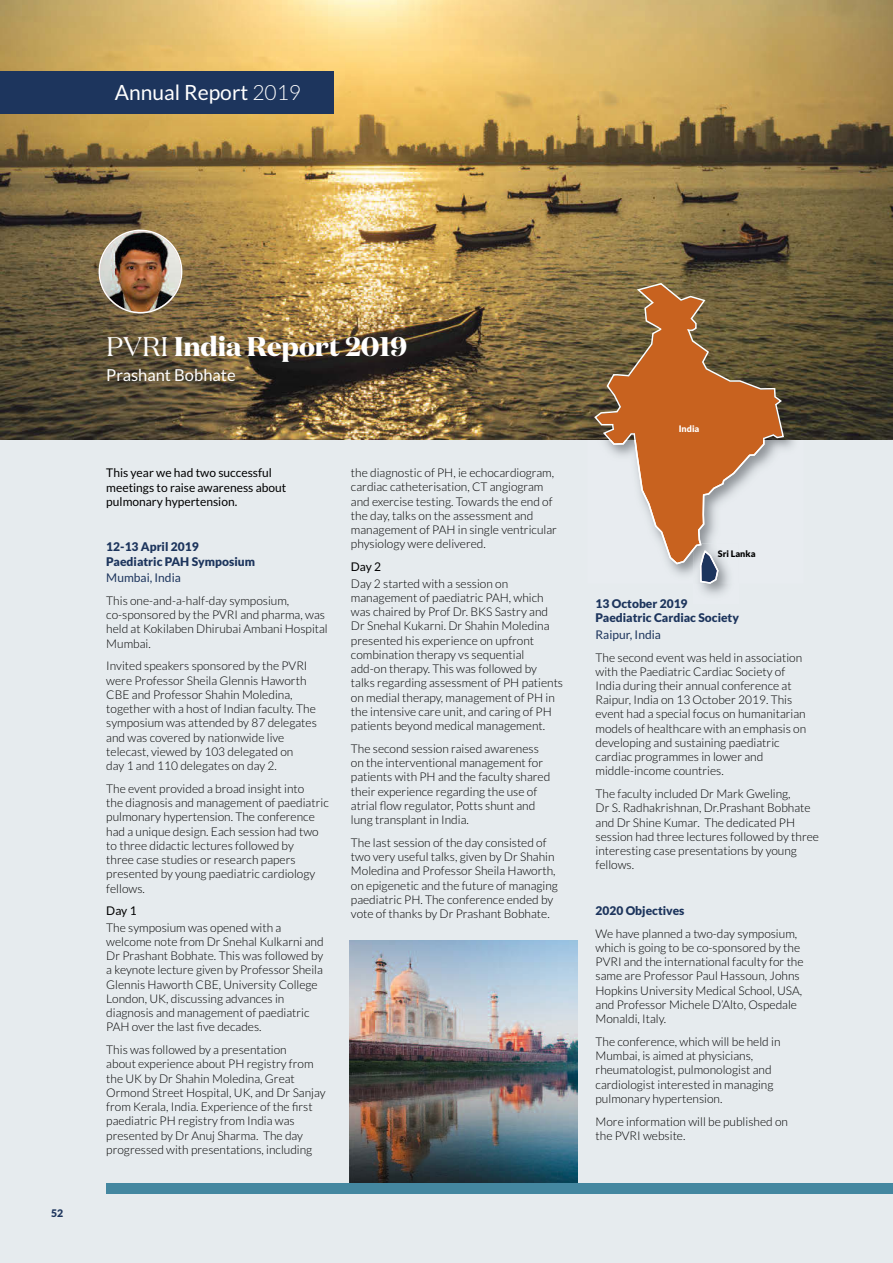
<style>
.page{position:relative;width:893px;height:1263px;background:#e6ebee}
.page>*{position:absolute;margin:0;border:0;box-sizing:border-box;transform-origin:0 0}
.t1{font:700 27px "Domaine Display";color:#fff}
.t2{font:21px "Lato";color:#fff}
.t3{font:16.5px "Lato";color:#fff}
.t4{font:300 12px/14.2px "Lato";color:#000}
.t5{font:900 12px/14.2px "Lato";color:#1d355d}
.t6{font:12px/14.2px "Lato";color:#000}
.t7{font:12px "Lato";color:#1d355d}
.t8{font:900 10.5px "Lato";color:#1d355d}
.t9{font:900 9px "Lato";color:#000}
.t10{font:900 9px "Lato";color:#fff}
.s1{font-weight:300}
.s2{font-weight:400}
</style>
<div class="page">
<img style="left:0;top:0;width:893px;height:440px">
<div style="left:0;top:71px;width:333px;height:43px;background:#1d355d"></div>
<img style="left:350px;top:940px;width:227px;height:243px">
<div style="left:106px;top:1183px;width:787px;height:11px;background:#4487a0"></div>
<img style="left:99px;top:230px;width:83px;height:83px">
<svg style="left:594px;top:321px;width:190px;height:128px"></svg>
<svg style="left:596px;top:283px;width:186px;height:301px"></svg>
<h2 class="t2" style="left:115px;top:80px;width:188px">Annual Report <span class="s1">2019</span></h2>
<p class="t8" style="left:51px;top:1208px;width:14px">52</p>
<h1 class="t1" style="left:106px;top:336px;width:302px"><span class="s2">PVRI</span> India Report 2019</h1>
<h3 class="t3" style="left:106px;top:365px;width:131px">Prashant Bobhate</h3>
<p class="t6" style="left:106px;top:466px;width:182px">This year we had two successful meetings to raise awareness about pulmonary hypertension.</p>
<p class="t5" style="left:106px;top:540px;width:150px">12-13 April 2019<br>Paediatric PAH Symposium</p>
<p class="t7" style="left:106px;top:571px;width:76px">Mumbai, India</p>
<p class="t4" style="left:106px;top:593px;width:223px">This one-and-a-half-day symposium, co-sponsored by the PVRI and pharma, was held at Kokilaben Dhirubai Ambani Hospital<br>Mumbai.</p>
<p class="t4" style="left:106px;top:659px;width:212px">Invited speakers sponsored by the PVRI were Professor Sheila Glennis Haworth CBE and Professor Shahin Moledina, together with a host of Indian faculty. The symposium was attended by 87 delegates and was covered by nationwide live telecast, viewed by 103 delegated on<br>day 1 and 110 delegates on day 2.</p>
<p class="t4" style="left:106px;top:781px;width:224px">The event provided a broad insight into<br>the diagnosis and management of paediatric pulmonary hypertension. The conference had a unique design. Each session had two to three didactic lectures followed by<br>three case studies or research papers presented by young paediatric cardiology fellows.</p>
<p class="t6" style="left:106px;top:904px;width:32px">Day 1</p>
<p class="t4" style="left:106px;top:920px;width:219px">The symposium was opened with a welcome note from Dr Snehal Kulkarni and Dr Prashant Bobhate. This was followed by a keynote lecture given by Professor Sheila Glennis Haworth CBE, University College London, UK, discussing advances in diagnosis and management of paediatric PAH over the last five decades.</p>
<p class="t4" style="left:106px;top:1043px;width:221px">This was followed by a presentation<br>about experience about PH registry from the UK by Dr Shahin Moledina, Great Ormond Street Hospital, UK, and Dr Sanjay from Kerala, India. Experience of the first paediatric PH registry from India was presented by Dr Anuj Sharma. The day progressed with presentations, including</p>
<p class="t4" style="left:351px;top:466px;width:208px">the diagnostic of PH, ie echocardiogram, cardiac catheterisation, CT angiogram and exercise testing. Towards the end of the day, talks on the assessment and management of PAH in single ventricular physiology were delivered.</p>
<p class="t6" style="left:351px;top:560px;width:32px">Day 2</p>
<p class="t4" style="left:351px;top:576px;width:214px">Day 2 started with a session on management of paediatric PAH, which was chaired by Prof Dr. BKS Sastry and Dr Snehal Kukarni. Dr Shahin Moledina presented his experience on upfront combination therapy vs sequential add-on therapy. This was followed by talks regarding assessment of PH patients on medial therapy, management of PH in the intensive care unit, and caring of PH patients beyond medical management.</p>
<p class="t4" style="left:351px;top:741px;width:201px">The second session raised awareness on the interventional management for patients with PH and the faculty shared their experience regarding the use of atrial flow regulator, Potts shunt and lung transplant in India.</p>
<p class="t4" style="left:351px;top:835px;width:209px">The last session of the day consisted of two very useful talks, given by Dr Shahin Moledina and Professor Sheila Haworth, on epigenetic and the future of managing paediatric PH. The conference ended by vote of thanks by Dr Prashant Bobhate.</p>
<p class="t10" style="left:679px;top:424px;width:22px">India</p>
<p class="t9" style="left:718px;top:548px;width:39px">Sri Lanka</p>
<p class="t5" style="left:596px;top:597px;width:145px">13 October 2019<br>Paediatric Cardiac Society</p>
<p class="t7" style="left:596px;top:628px;width:67px">Raipur, India</p>
<p class="t4" style="left:596px;top:650px;width:212px">The second event was held in association with the Paediatric Cardiac Society of India during their annual conference at Raipur, India on 13 October 2019. This event had a special focus on humanitarian models of healthcare with an emphasis on developing and sustaining paediatric cardiac programmes in lower and middle-income countries.</p>
<p class="t4" style="left:596px;top:787px;width:225px">The faculty included Dr Mark Gweling,<br>Dr S. Radhakrishnan, Dr.Prashant Bobhate and Dr Shine Kumar. The dedicated PH session had three lectures followed by three interesting case presentations by young fellows.</p>
<p class="t5" style="left:596px;top:904px;width:90px">2020 Objectives</p>
<p class="t4" style="left:596px;top:926px;width:209px">We have planned a two-day symposium, which is going to be co-sponsored by the PVRI and the international faculty for the same are Professor Paul Hassoun, Johns Hopkins University Medical School, USA, and Professor Michele D’Alto, Ospedale Monaldi, Italy.</p>
<p class="t4" style="left:596px;top:1035px;width:186px">The conference, which will be held in Mumbai, is aimed at physicians, rheumatologist, pulmonologist and cardiologist interested in managing pulmonary hypertension.</p>
<p class="t4" style="left:596px;top:1114px;width:194px">More information will be published on the PVRI website.</p>
</div>
